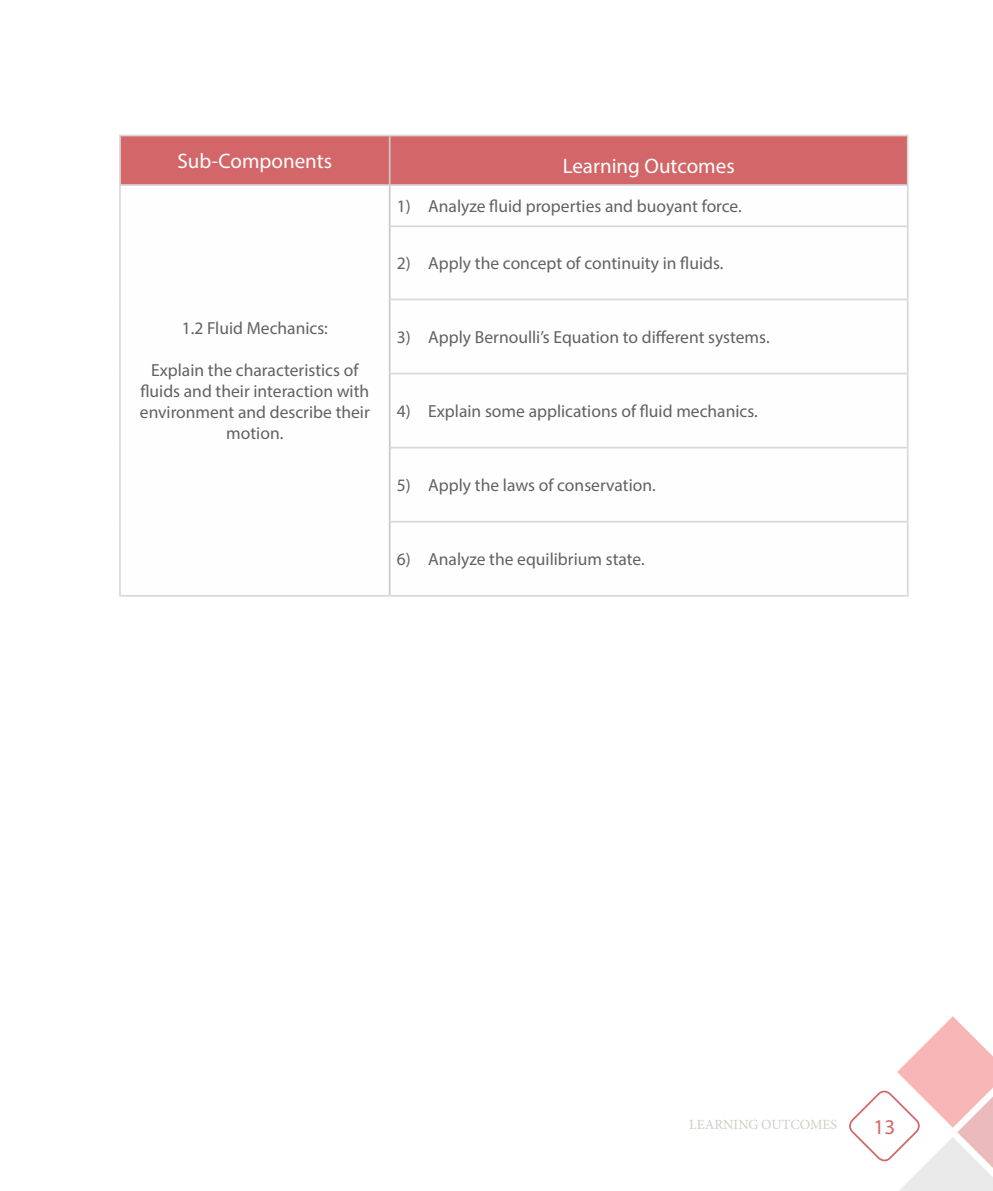
<style>
.page{position:relative;width:993px;height:1191px;background:#fff}
.page>*{position:absolute;margin:0;border:0;box-sizing:border-box;transform-origin:0 0}
.t1{font:21px "Myriad Pro";color:#fff}
.t2{font:21px "Myriad Pro";color:#d36668}
.t3{font:17.5px/21px "Myriad Pro";color:#606163;text-align:center}
.t4{font:14px "Minion Pro";color:#9d9c8b}
</style>
<div class="page">
<svg style="left:849px;top:1016px;width:143px;height:175px"></svg>
<div style="left:121px;top:136px;width:785px;height:48px;background:#d36668"></div>
<svg style="left:390px;top:186px;width:516px;height:409px"></svg>
<hr style="left:388px;top:136px;width:2px;height:48px;background:#c8cacc">
<hr style="left:388px;top:186px;width:2px;height:40px;background:#c8cacc">
<hr style="left:388px;top:226px;width:2px;height:73px;background:#c8cacc">
<hr style="left:388px;top:299px;width:2px;height:74px;background:#c8cacc">
<hr style="left:388px;top:373px;width:2px;height:74px;background:#c8cacc">
<hr style="left:388px;top:447px;width:2px;height:75px;background:#c8cacc">
<hr style="left:388px;top:522px;width:2px;height:73px;background:#c8cacc">
<hr style="left:119px;top:135px;width:270px;height:1px;background:#d8d9db">
<hr style="left:119px;top:136px;width:2px;height:48px;background:#d8d9db">
<hr style="left:389px;top:135px;width:519px;height:1px;background:#d8d9db">
<hr style="left:906px;top:136px;width:2px;height:48px;background:#d8d9db">
<hr style="left:119px;top:184px;width:270px;height:2px;background:#d8d9db">
<hr style="left:119px;top:186px;width:2px;height:40px;background:#d8d9db">
<hr style="left:119px;top:226px;width:2px;height:73px;background:#d8d9db">
<hr style="left:119px;top:299px;width:2px;height:74px;background:#d8d9db">
<hr style="left:119px;top:373px;width:2px;height:74px;background:#d8d9db">
<hr style="left:119px;top:447px;width:2px;height:75px;background:#d8d9db">
<hr style="left:119px;top:522px;width:2px;height:73px;background:#d8d9db">
<hr style="left:389px;top:184px;width:519px;height:2px;background:#d8d9db">
<hr style="left:906px;top:186px;width:2px;height:39px;background:#d8d9db">
<hr style="left:390px;top:225px;width:518px;height:2px;background:#d8d9db">
<hr style="left:906px;top:227px;width:2px;height:71px;background:#d8d9db">
<hr style="left:390px;top:298px;width:518px;height:2px;background:#d8d9db">
<hr style="left:906px;top:300px;width:2px;height:73px;background:#d8d9db">
<hr style="left:906px;top:374px;width:2px;height:73px;background:#d8d9db">
<hr style="left:906px;top:448px;width:2px;height:73px;background:#d8d9db">
<hr style="left:906px;top:522px;width:2px;height:73px;background:#d8d9db">
<hr style="left:119px;top:595px;width:270px;height:1px;background:#d8d9db">
<hr style="left:390px;top:373px;width:518px;height:1px;background:#d8d9db">
<hr style="left:390px;top:447px;width:518px;height:1px;background:#d8d9db">
<hr style="left:390px;top:521px;width:518px;height:1px;background:#d8d9db">
<hr style="left:389px;top:595px;width:519px;height:1px;background:#d8d9db">
<p class="t1" style="left:177px;top:148px;width:156px">Sub-Components</p>
<p class="t1" style="left:562px;top:153px;width:173px">Learning Outcomes</p>
<p class="t3" style="left:396px;top:196px;width:346px">11 Analyze fluid properties and buoyant force.</p>
<p class="t3" style="left:182px;top:317px;width:148px">1.2 Fluid Mechanics:</p>
<p class="t3" style="left:140px;top:359px;width:231px">Explain the characteristics of fluids and their interaction with environment and describe their motion.</p>
<p class="t3" style="left:396px;top:253px;width:328px">22) Apply the concept of continuity in fluids.</p>
<p class="t3" style="left:396px;top:326px;width:374px">33) Apply Bernoulli’s Equation to different systems.</p>
<p class="t3" style="left:396px;top:400px;width:362px">44) Explain some applications of fluid mechanics.</p>
<p class="t3" style="left:396px;top:474px;width:260px">55) Apply the laws of conservation.</p>
<p class="t3" style="left:396px;top:548px;width:249px">66) Analyze the equilibrium state.</p>
<p class="t4" style="left:689px;top:1115px;width:149px">LEARNING OUTCOMES</p>
<p class="t2" style="left:873px;top:1113px;width:23px">13</p>
</div>
